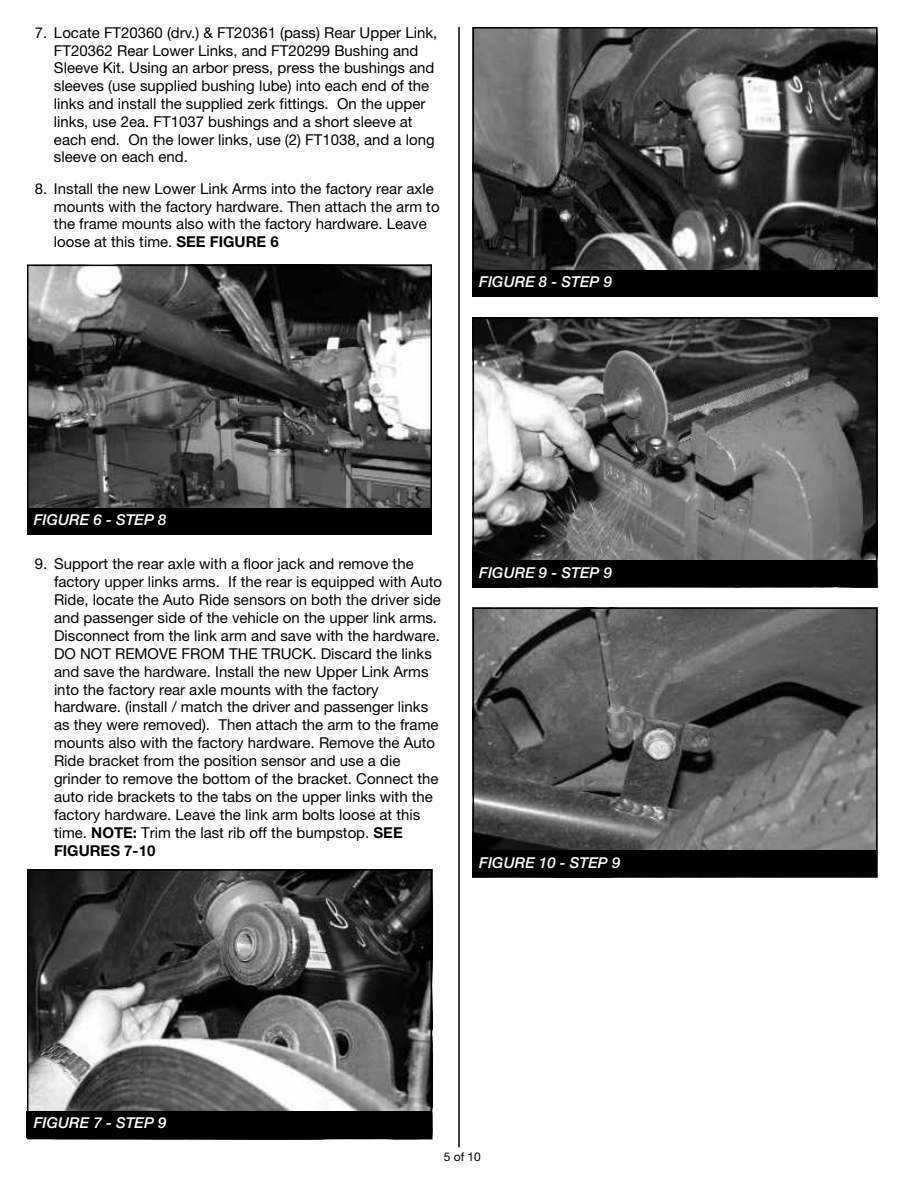
<style>
.page{position:relative;width:918px;height:1188px;background:#fff}
.page>*{position:absolute;margin:0;border:0;box-sizing:border-box;transform-origin:0 0}
.t1{font:15px/18px "Helvetica Neue LT Std";color:#000}
.t2{font:italic 500 15px "Helvetica Neue LT Std";color:#fff}
.t3{font:12px "Helvetica Neue LT Std";color:#000}
.s1{font-weight:700}
</style>
<div class="page">
<hr style="left:458px;top:27px;width:2px;height:1121px;background:#000">
<img style="left:30px;top:268px;width:399px;height:240px">
<div style="left:27px;top:265px;width:405px;height:270px;border:2px solid #000"></div>
<div style="left:27px;top:508px;width:405px;height:27px;background:#000"></div>
<img style="left:30px;top:872px;width:399px;height:239px">
<div style="left:27px;top:869px;width:405px;height:270px;border:2px solid #000"></div>
<div style="left:26px;top:1111px;width:405px;height:27px;background:#000"></div>
<img style="left:475px;top:30px;width:400px;height:240px">
<div style="left:472px;top:27px;width:406px;height:270px;border:2px solid #000"></div>
<div style="left:472px;top:270px;width:406px;height:27px;background:#000"></div>
<img style="left:475px;top:320px;width:400px;height:240px">
<div style="left:472px;top:317px;width:406px;height:270px;border:2px solid #000"></div>
<div style="left:472px;top:560px;width:406px;height:27px;background:#000"></div>
<img style="left:475px;top:611px;width:400px;height:239px">
<div style="left:472px;top:608px;width:406px;height:270px;border:2px solid #000"></div>
<div style="left:472px;top:850px;width:406px;height:28px;background:#000"></div>
<p class="t1" style="left:54px;top:23px;width:385px;text-indent:-19px">7. Locate FT20360 (drv.) &amp; FT20361 (pass) Rear Upper Link, FT20362 Rear Lower Links, and FT20299 Bushing and Sleeve Kit. Using an arbor press, press the bushings and sleeves (use supplied bushing lube) into each end of the links and install the supplied zerk fittings. On the upper links, use 2ea. FT1037 bushings and a short sleeve at each end. On the lower links, use (2) FT1038, and a long sleeve on each end.</p>
<p class="t1" style="left:54px;top:180px;width:387px;text-indent:-19px">8. Install the new Lower Link Arms into the factory rear axle mounts with the factory hardware. Then attach the arm to the frame mounts also with the factory hardware. Leave loose at this time. <span class="s1">SEE FIGURE 6</span></p>
<p class="t2" style="left:479px;top:273px;width:134px">FIGURE 8 - STEP 9</p>
<p class="t2" style="left:34px;top:511px;width:134px">FIGURE 6 - STEP 8</p>
<p class="t1" style="left:54px;top:554px;width:390px;text-indent:-19px">9. Support the rear axle with a floor jack and remove the factory upper links arms. If the rear is equipped with Auto Ride, locate the Auto Ride sensors on both the driver side and passenger side of the vehicle on the upper link arms.<br>Disconnect from the link arm and save with the hardware.<br>DO NOT REMOVE FROM THE TRUCK. Discard the links and save the hardware. Install the new Upper Link Arms into the factory rear axle mounts with the factory hardware. (install / match the driver and passenger links as they were removed). Then attach the arm to the frame mounts also with the factory hardware. Remove the Auto Ride bracket from the position sensor and use a die grinder to remove the bottom of the bracket. Connect the auto ride brackets to the tabs on the upper links with the factory hardware. Leave the link arm bolts loose at this time. <span class="s1">NOTE:</span> Trim the last rib off the bumpstop. <span class="s1">SEE FIGURES 7-10</span></p>
<p class="t2" style="left:479px;top:564px;width:134px">FIGURE 9 - STEP 9</p>
<p class="t2" style="left:479px;top:854px;width:143px">FIGURE 10 - STEP 9</p>
<p class="t2" style="left:34px;top:1114px;width:134px">FIGURE 7 - STEP 9</p>
<p class="t3" style="left:444px;top:1150px;width:39px">5 of 10</p>
</div>
